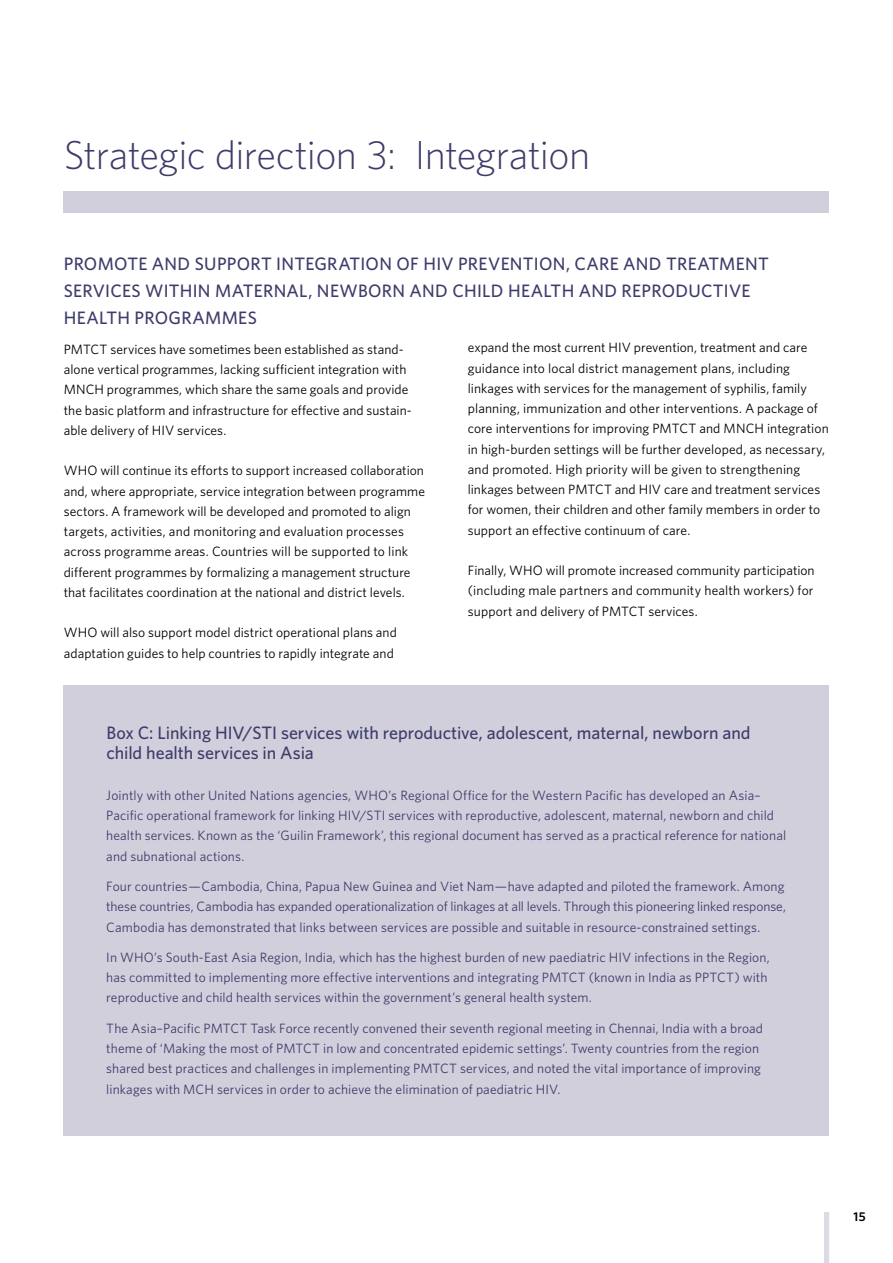
<style>
.page{position:relative;width:893px;height:1263px;background:#fff}
.page>*{position:absolute;margin:0;border:0;box-sizing:border-box;transform-origin:0 0}
.t1{font:300 40.5px "Whitney HTF";letter-spacing:-.015em;color:#3d3c6a}
.t2{font:500 18px/27px "Whitney HTF";letter-spacing:.015em;color:#3d3c6a}
.t3{font:13.5px/20.2px "Whitney HTF";letter-spacing:.005em;color:#000}
.t4{font:13.5px/20.2px "Whitney HTF";letter-spacing:.01em;color:#3d3c6a}
.t5{font:600 12.75px "Whitney HTF";color:#000}
</style>
<div class="page">
<div style="left:824px;top:1212px;width:5px;height:51px;background:#dcdae5"></div>
<div style="left:64px;top:685px;width:765px;height:450px;background:#d1cfdc"></div>
<div style="left:64px;top:191px;width:765px;height:21px;background:#d1cfdc"></div>
<h1 class="t1" style="left:64px;top:140px;width:528px">Strategic direction 3: Integration</h1>
<h2 class="t2" style="left:64px;top:251px;width:706px">PROMOTE AND SUPPORT INTEGRATION OF HIV PREVENTION, CARE AND TREATMENT<br>SERVICES WITHIN MATERNAL, NEWBORN AND CHILD HEALTH AND REPRODUCTIVE<br>HEALTH PROGRAMMES</h2>
<p class="t3" style="left:64px;top:340px;width:349px">PMTCT services have sometimes been established as stand&shy;alone vertical programmes, lacking sufficient integration with MNCH programmes, which share the same goals and provide the basic platform and infrastructure for effective and sustain&shy;able delivery of HIV services.</p>
<p class="t3" style="left:64px;top:462px;width:363px">WHO will continue its efforts to support increased collaboration and, where appropriate, service integration between programme sectors. A framework will be developed and promoted to align targets, activities, and monitoring and evaluation processes across programme areas. Countries will be supported to link different programmes by formalizing a management structure that facilitates coordination at the national and district levels.</p>
<p class="t3" style="left:64px;top:624px;width:335px">WHO will also support model district operational plans and adaptation guides to help countries to rapidly integrate and</p>
<p class="t3" style="left:468px;top:339px;width:362px">expand the most current HIV prevention, treatment and care guidance into local district management plans, including linkages with services for the management of syphilis, family planning, immunization and other interventions. A package of core interventions for improving PMTCT and MNCH integration in high-burden settings will be further developed, as necessary, and promoted. High priority will be given to strengthening linkages between PMTCT and HIV care and treatment services for women, their children and other family members in order to support an effective continuum of care.</p>
<p class="t3" style="left:468px;top:561px;width:348px;text-align:justify">Finally, WHO will promote increased community participation (including male partners and community health workers) for support and delivery of PMTCT services.</p>
<h2 class="t2" style="left:106px;top:724px;width:646px;line-height:20.2px">Box C: Linking HIV/STI services with reproductive, adolescent, maternal, newborn and child health services in Asia</h2>
<p class="t4" style="left:106px;top:786px;width:681px">Jointly with other United Nations agencies, WHO’s Regional Office for the Western Pacific has developed an Asia– Pacific operational framework for linking HIV/STI services with reproductive, adolescent, maternal, newborn and child health services. Known as the ‘Guilin Framework’, this regional document has served as a practical reference for national and subnational actions.</p>
<p class="t4" style="left:106px;top:877px;width:681px;text-align:justify">Four countries — Cambodia, China, Papua New Guinea and Viet Nam — have adapted and piloted the framework. Among these countries, Cambodia has expanded operationalization of linkages at all levels. Through this pioneering linked response, Cambodia has demonstrated that links between services are possible and suitable in resource-constrained settings.</p>
<p class="t4" style="left:106px;top:948px;width:665px">In WHO’s South-East Asia Region, India, which has the highest burden of new paediatric HIV infections in the Region, has committed to implementing more effective interventions and integrating PMTCT (known in India as PPTCT) with reproductive and child health services within the government’s general health system.</p>
<p class="t4" style="left:106px;top:1019px;width:658px">The Asia–Pacific PMTCT Task Force recently convened their seventh regional meeting in Chennai, India with a broad theme of ‘Making the most of PMTCT in low and concentrated epidemic settings’. Twenty countries from the region shared best practices and challenges in implementing PMTCT services, and noted the vital importance of improving linkages with MCH services in order to achieve the elimination of paediatric HIV.</p>
<p class="t5" style="left:854px;top:1212px;width:14px">15</p>
</div>
